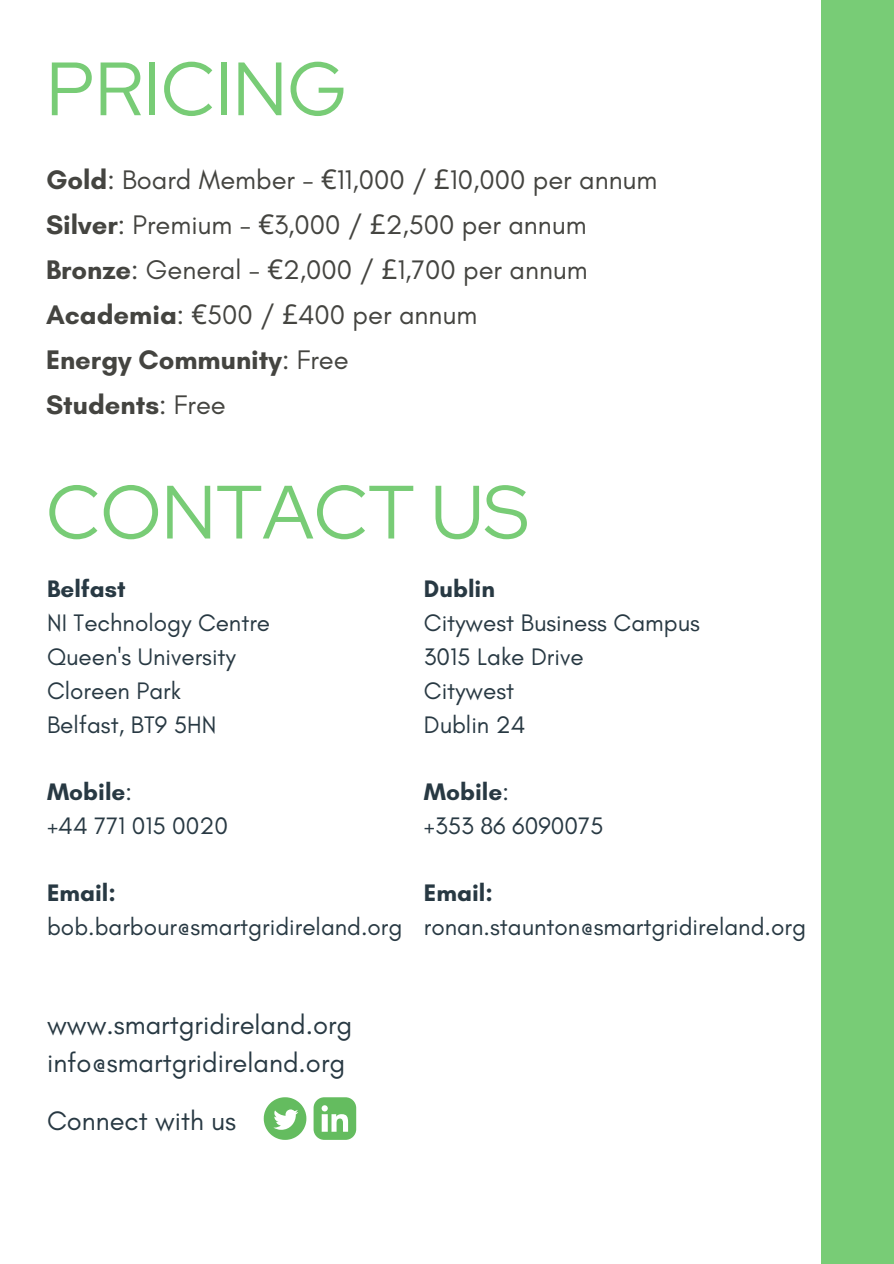
<style>
.page{position:relative;width:894px;height:1264px;background:#fff}
.page>*{position:absolute;margin:0;border:0;box-sizing:border-box;transform-origin:0 0}
.t1{font:75.3px "Red Hat Display";color:#78cc76}
.t2{font:27.3px/45px "Glacial Indifference";color:#444440}
.t3{font:27.3px/38.2px "Glacial Indifference";color:#283943}
.t4{font:24.3px/33.8px "Glacial Indifference";color:#283943}
.t5{font:700 24.3px "Glacial Indifference";color:#283943}
.s1{font-weight:700}
.s2{font-family:"Noto Sans"}
.s3{font-weight:400}
</style>
<div class="page">
<div style="left:821px;top:0;width:72px;height:1263px;background:#78cc76"></div>
<svg style="left:264px;top:1097px;width:42px;height:42px"></svg>
<svg style="left:313px;top:1097px;width:43px;height:42px"></svg>
<h2 class="t1" style="left:46px;top:39px;width:302px">PRICING</h2>
<h1 class="t2" style="left:46px;top:157px;width:612px"><span class="s1">Gold</span>: Board Member - <span class="s2">€</span>11,000 / <span class="s2">£</span>10,000 per annum <span class="s1">Silver</span>: Premium - <span class="s2">€</span>3,000 / <span class="s2">£</span>2,500 per annum <span class="s1">Bronze</span>: General - <span class="s2">€</span>2,000 / <span class="s2">£</span>1,700 per annum <span class="s1">Academia</span>: <span class="s2">€</span>500 / <span class="s2">£</span>400 per annum<br><span class="s1">Energy Community</span>: Free<br><span class="s1">Students</span>: Free</h1>
<h1 class="t1" style="left:46px;top:462px;width:484px">CONTACT US</h1>
<p class="t5" style="left:47px;top:574px;width:80px">Belfast</p>
<p class="t4" style="left:47px;top:606px;width:224px">NI Technology Centre</p>
<p class="t4" style="left:47px;top:639px;width:190px">Queen's University</p>
<p class="t4" style="left:47px;top:673px;width:135px">Cloreen Park</p>
<p class="t4" style="left:47px;top:707px;width:171px">Belfast, BT9 5HN</p>
<p class="t5" style="left:47px;top:777px;width:86px">Mobile<span class="s3">:</span></p>
<p class="t4" style="left:47px;top:808px;width:182px">+44 771 015 0020</p>
<p class="t5" style="left:47px;top:878px;width:70px">Email:</p>
<p class="t4" style="left:47px;top:909px;width:357px">bob.barbour@smartgridireland.org</p>
<p class="t5" style="left:424px;top:574px;width:72px">Dublin</p>
<p class="t4" style="left:424px;top:606px;width:277px">Citywest Business Campus</p>
<p class="t4" style="left:424px;top:639px;width:161px">3015 Lake Drive</p>
<p class="t4" style="left:424px;top:673px;width:92px">Citywest</p>
<p class="t4" style="left:424px;top:707px;width:103px">Dublin 24</p>
<p class="t5" style="left:424px;top:777px;width:86px">Mobile<span class="s3">:</span></p>
<p class="t4" style="left:424px;top:808px;width:181px">+353 86 6090075</p>
<h2 class="t4" style="left:424px;top:876px;width:383px"><span class="s1">Email: </span>ronan.staunton@smartgridireland.org</h2>
<p class="t3" style="left:47px;top:1004px;width:306px">www.smartgridireland.org info@smartgridireland.org</p>
<p class="t3" style="left:47px;top:1101px;width:190px">Connect with us</p>
</div>
